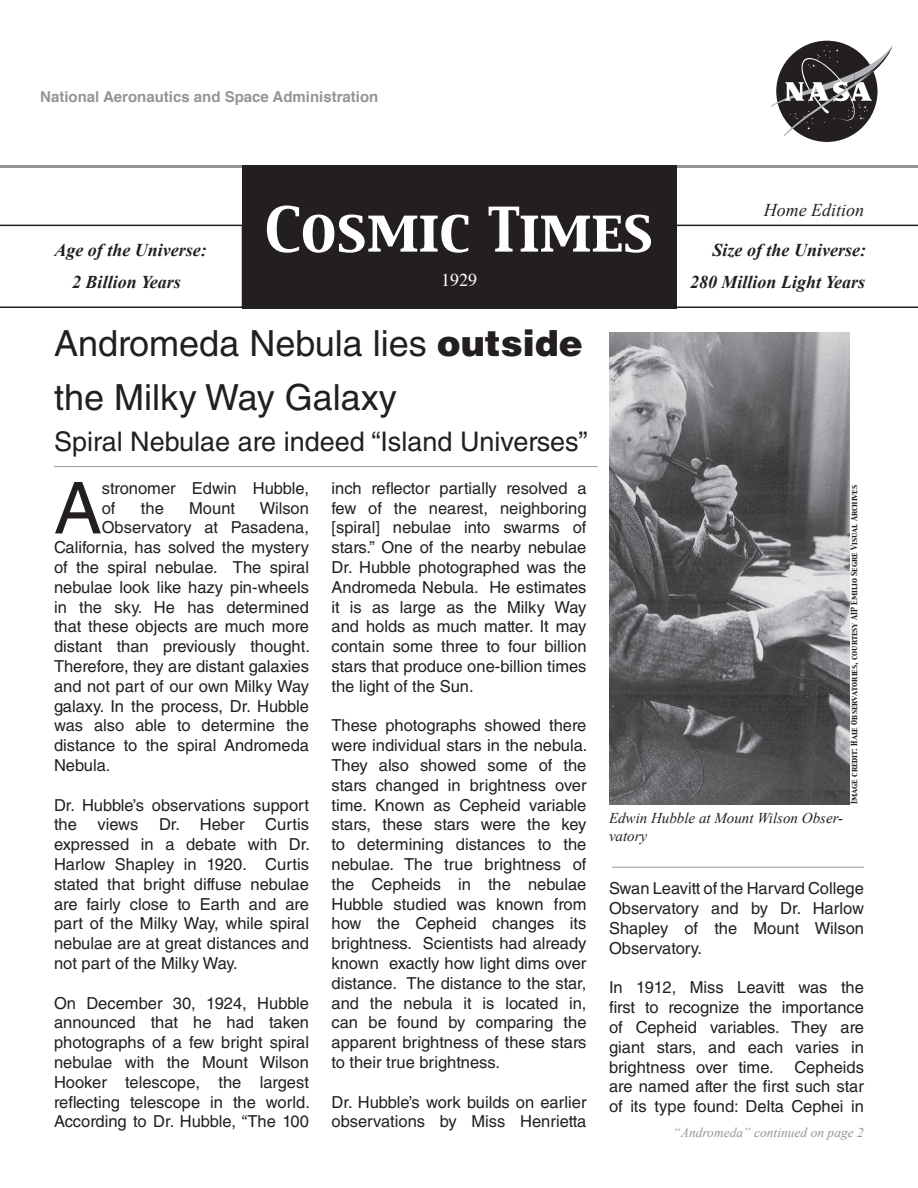
<style>
.page{position:relative;width:918px;height:1188px;background:#fff}
.page>*{position:absolute;margin:0;border:0;box-sizing:border-box;transform-origin:0 0}
.t1{font:71.7px "Helvetica LT Std";color:#231f20}
.t2{font:54px "Capitals";color:#fff}
.t3{font:36px/54px "Helvetica LT Std";color:#231f20}
.t4{font:27px "Helvetica LT Std";color:#231f20}
.t5{font:italic 700 18px/31.7px "Times New Roman";color:#231f20;text-align:center}
.t6{font:italic 18px "Times New Roman";color:#231f20}
.t7{font:18px "Times";color:#fff}
.t8{font:16.5px/19.8px "Helvetica LT Std";color:#231f20;text-align:justify}
.t9{font:700 15px "Helvetica";color:#939598}
.t10{font:italic 15px/18px "Times New Roman";color:#231f20}
.t11{font:italic 13.5px "Times New Roman";color:#939598}
.t12{font:7.5px "Capitals";color:#231f20}
.s1{font-weight:900}
</style>
<div class="page">
<hr style="left:0;top:165px;width:918px;height:3px;background:#939598">
<hr style="left:54px;top:466px;width:544px;height:1px;background:#939598">
<hr style="left:612px;top:867px;width:252px;height:1px;background:#939598">
<img style="left:609px;top:332px;width:241px;height:472px">
<div style="left:776px;top:41px;width:102px;height:101px;background:#231f20;border-radius:50%"></div>
<svg style="left:770px;top:45px;width:123px;height:92px"></svg>
<div style="left:242px;top:165px;width:435px;height:143px;background:#231f20"></div>
<svg style="left:0;top:225px;width:242px;height:83px"></svg>
<svg style="left:677px;top:225px;width:241px;height:83px"></svg>
<p class="t9" style="left:40px;top:84px;width:340px">National Aeronautics and Space Administration</p>
<h2 class="t5" style="left:54px;top:234px;width:154px">Age of the Universe:<br>2 Billion Years</h2>
<h1 class="t2" style="left:265px;top:193px;width:390px">Cosmic Times</h1>
<h1 class="t7" style="left:441px;top:263px;width:37px">1929</h1>
<h2 class="t6" style="left:764px;top:198px;width:102px">Home Edition</h2>
<h2 class="t5" style="left:690px;top:234px;width:177px;text-align:right">Size of the Universe:<br>280 Million Light Years</h2>
<h3 class="t3" style="left:54px;top:316px;width:530px">Andromeda Nebula lies <span class="s1">outside </span>the Milky Way Galaxy</h3>
<h3 class="t4" style="left:54px;top:426px;width:535px">Spiral Nebulae are indeed “Island Universes”</h3>
<p class="t1" style="left:54px;top:467px;width:49px">A</p>
<p class="t8" style="left:102px;top:478px;width:209px">stronomer Edwin Hubble, of</p>
<p class="t8" style="left:332px;top:478px;width:257px">inch reflector partially resolved a few of the nearest, neighboring [spiral] nebulae into swarms of stars.” One of the nearby nebulae Dr. Hubble photographed was the Andromeda Nebula. He estimates it is as large as the Milky Way and holds as much matter. It may contain some three to four billion stars that produce one-billion times the light of the Sun.</p>
<p class="t8" style="left:332px;top:716px;width:257px">These photographs showed there were individual stars in the nebula.<br>They also showed some of the stars changed in brightness over time. Known as Cepheid variable stars, these stars were the key to determining distances to the nebulae. The true brightness of the Cepheids in the nebulae Hubble studied was known from how the Cepheid changes its brightness. Scientists had already known exactly how light dims over distance. The distance to the star, and the nebula it is located in, can be found by comparing the apparent brightness of these stars to their true brightness.</p>
<p class="t8" style="left:332px;top:1092px;width:257px">Dr. Hubble’s work builds on earlier observations by Miss Henrietta</p>
<p class="t8" style="left:141px;top:498px;width:24px">the</p>
<p class="t8" style="left:189px;top:498px;width:47px">Mount</p>
<p class="t8" style="left:260px;top:498px;width:51px">Wilson</p>
<p class="t8" style="left:102px;top:518px;width:209px">Observatory at Pasadena,</p>
<p class="t8" style="left:54px;top:538px;width:256px">California, has solved the mystery</p>
<p class="t8" style="left:54px;top:557px;width:257px">of the spiral nebulae. The spiral</p>
<p class="t8" style="left:54px;top:577px;width:257px">nebulae look like hazy pin-wheels</p>
<p class="t8" style="left:54px;top:597px;width:256px">in the sky. He has determined</p>
<p class="t8" style="left:54px;top:617px;width:257px">that these objects are much more</p>
<p class="t8" style="left:54px;top:637px;width:257px">distant than previously thought.</p>
<p class="t8" style="left:54px;top:656px;width:257px">Therefore, they are distant galaxies</p>
<p class="t8" style="left:54px;top:676px;width:256px">and not part of our own Milky Way</p>
<p class="t8" style="left:54px;top:696px;width:256px">galaxy. In the process, Dr. Hubble</p>
<p class="t8" style="left:54px;top:716px;width:256px">was also able to determine the</p>
<p class="t8" style="left:54px;top:736px;width:257px">distance to the spiral Andromeda</p>
<p class="t8" style="left:54px;top:755px;width:58px">Nebula.</p>
<p class="t8" style="left:54px;top:795px;width:258px">Dr. Hubble’s observations support the views Dr. Heber Curtis expressed in a debate with Dr.<br>Harlow Shapley in 1920. Curtis stated that bright diffuse nebulae are fairly close to Earth and are part of the Milky Way, while spiral nebulae are at great distances and not part of the Milky Way.</p>
<p class="t8" style="left:54px;top:993px;width:257px">On December 30, 1924, Hubble announced that he had taken photographs of a few bright spiral nebulae with the Mount Wilson Hooker telescope, the largest reflecting telescope in the world.<br>According to Dr. Hubble, “The 100</p>
<p class="t12" style="left:849px;top:804px;width:320px;rotate:-90deg">Image credit: Hale Observatories, courtesy AIP Emilio Segre Visual Archives</p>
<p class="t10" style="left:609px;top:808px;width:236px">Edwin Hubble at Mount Wilson Obser&shy;vatory</p>
<p class="t8" style="left:609px;top:879px;width:257px">Swan Leavitt of the Harvard College Observatory and by Dr. Harlow Shapley of the Mount Wilson Observatory.</p>
<p class="t8" style="left:609px;top:978px;width:257px">In 1912, Miss Leavitt was the</p>
<p class="t8" style="left:609px;top:997px;width:257px">first to recognize the importance of Cepheid variables. They are giant stars, and each varies in brightness over time.</p>
<p class="t8" style="left:609px;top:1057px;width:256px;text-indent:186px">Cepheids are named after the first such star of its type found: Delta Cephei in</p>
<p class="t11" style="left:673px;top:1124px;width:192px">“Andromeda” continued on page 2</p>
</div>
